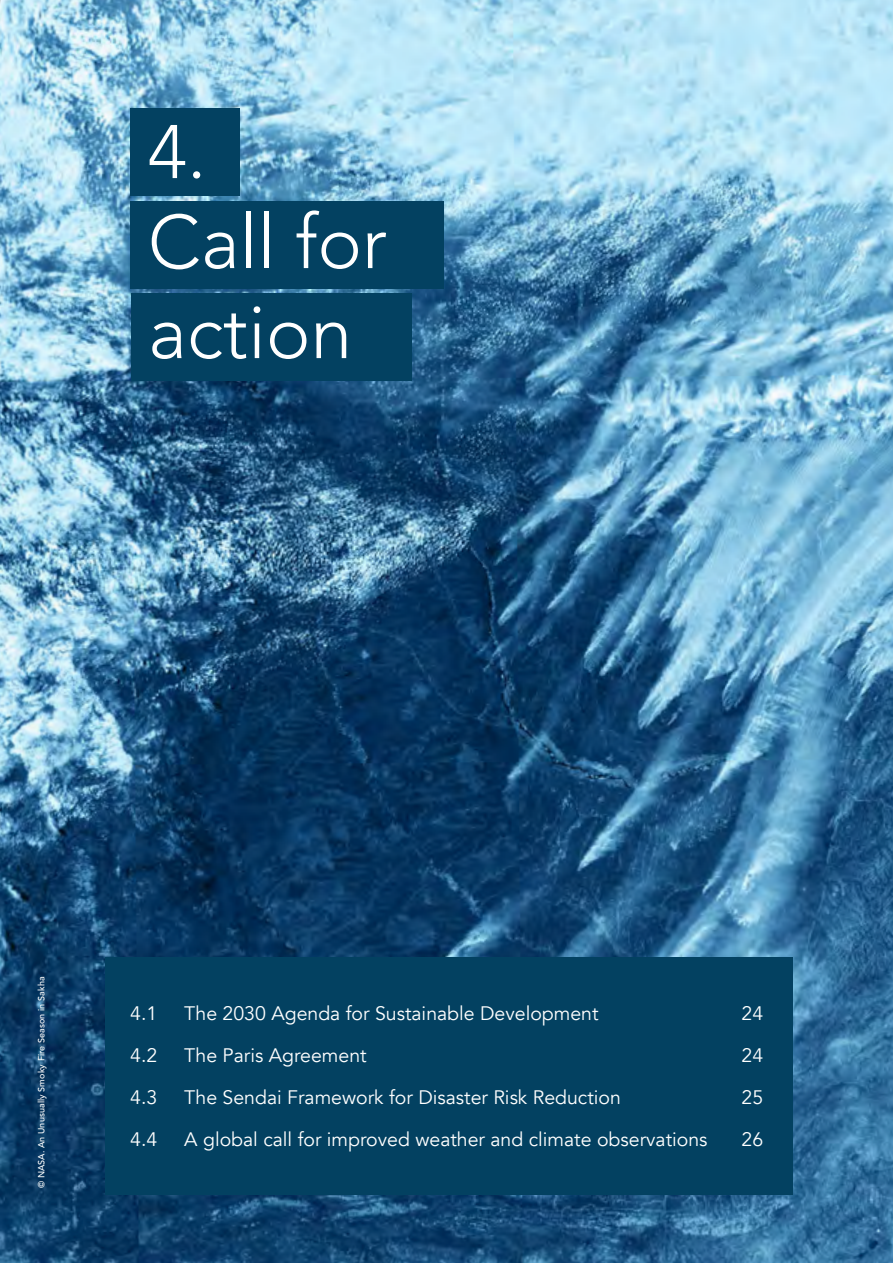
<style>
.page{position:relative;width:893px;height:1263px;background:#fff}
.page>*{position:absolute;margin:0;border:0;box-sizing:border-box;transform-origin:0 0}
.t1{font:300 75px/90px "Avenir";color:#fff}
.t2{font:19.5px "Avenir";color:#fff}
.t3{font:500 9px "Avenir";letter-spacing:.01em;color:#fff}
</style>
<div class="page">
<img style="left:0;top:0;width:893px;height:1263px">
<div style="left:131px;top:293px;width:281px;height:88px;background:#034161"></div>
<div style="left:131px;top:108px;width:109px;height:88px;background:#034161"></div>
<div style="left:131px;top:201px;width:313px;height:88px;background:#034161"></div>
<div style="left:106px;top:957px;width:687px;height:237px;background:#034161"></div>
<h1 class="t1" style="left:148px;top:107px;width:241px">4.<br>Call for action</h1>
<p class="t3" style="left:34px;top:1188px;width:213px;rotate:-90deg">© NASA. An Unusually Smoky Fire Season in Sakha</p>
<p class="t2" style="left:130px;top:1002px;width:29px">4.1</p>
<p class="t2" style="left:184px;top:1002px;width:416px">The 2030 Agenda for Sustainable Development</p>
<p class="t2" style="left:742px;top:1002px;width:23px">24</p>
<p class="t2" style="left:130px;top:1044px;width:29px">4.2</p>
<p class="t2" style="left:184px;top:1044px;width:184px">The Paris Agreement</p>
<p class="t2" style="left:742px;top:1044px;width:23px">24</p>
<p class="t2" style="left:130px;top:1086px;width:29px">4.3</p>
<p class="t2" style="left:184px;top:1086px;width:438px">The Sendai Framework for Disaster Risk Reduction</p>
<p class="t2" style="left:742px;top:1086px;width:23px">25</p>
<p class="t2" style="left:130px;top:1128px;width:29px">4.4</p>
<p class="t2" style="left:184px;top:1128px;width:525px">A global call for improved weather and climate observations</p>
<p class="t2" style="left:742px;top:1128px;width:23px">26</p>
</div>
